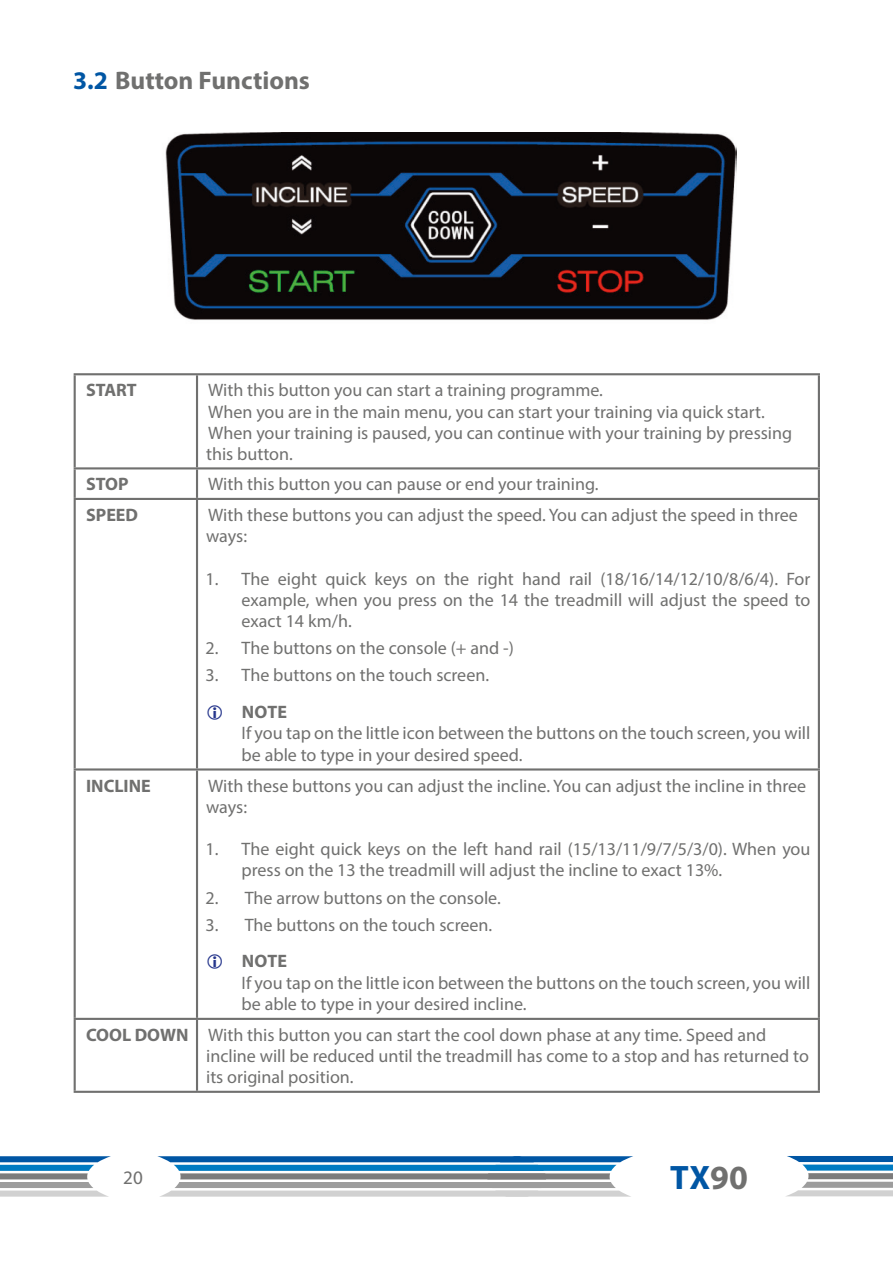
<style>
.page{position:relative;width:893px;height:1263px;background:#fff}
.page>*{position:absolute;margin:0;border:0;box-sizing:border-box;transform-origin:0 0}
.t1{font:700 34.05px "Myriad Pro";color:#0056a4}
.t2{font:700 25.5px "Myriad Pro";color:#70706f}
.t3{font:19.05px "Myriad Pro";color:#70706f}
.Text_Hinweise{font:18px/21.1px "Myriad Pro";color:#70706f}
.t4{font:700 18px "Myriad Pro";color:#70706f}
.s1{color:#0056a4}
.s2{color:#70706f}
</style>
<div class="page">
<img style="left:165px;top:133px;width:572px;height:187px">
<svg style="left:787px;top:1156px;width:106px;height:40px"></svg>
<svg style="left:0;top:1156px;width:111px;height:40px"></svg>
<svg style="left:157px;top:1156px;width:476px;height:40px"></svg>
<hr style="left:74px;top:375px;width:2px;height:92px;background:#70706f">
<hr style="left:74px;top:373px;width:123px;height:2px;background:#70706f">
<hr style="left:196px;top:375px;width:2px;height:92px;background:#70706f">
<hr style="left:197px;top:373px;width:623px;height:2px;background:#70706f">
<hr style="left:818px;top:375px;width:2px;height:92px;background:#70706f">
<hr style="left:74px;top:469px;width:2px;height:29px;background:#70706f">
<hr style="left:74px;top:467px;width:123px;height:2px;background:#70706f">
<hr style="left:196px;top:469px;width:2px;height:29px;background:#70706f">
<hr style="left:197px;top:467px;width:623px;height:2px;background:#70706f">
<hr style="left:818px;top:469px;width:2px;height:29px;background:#70706f">
<hr style="left:74px;top:500px;width:2px;height:268px;background:#70706f">
<hr style="left:74px;top:498px;width:123px;height:2px;background:#70706f">
<hr style="left:196px;top:500px;width:2px;height:268px;background:#70706f">
<hr style="left:197px;top:498px;width:623px;height:2px;background:#70706f">
<hr style="left:818px;top:500px;width:2px;height:268px;background:#70706f">
<hr style="left:74px;top:770px;width:2px;height:248px;background:#70706f">
<hr style="left:74px;top:768px;width:123px;height:2px;background:#70706f">
<hr style="left:196px;top:770px;width:2px;height:248px;background:#70706f">
<hr style="left:197px;top:768px;width:623px;height:2px;background:#70706f">
<hr style="left:818px;top:770px;width:2px;height:248px;background:#70706f">
<hr style="left:74px;top:1020px;width:2px;height:71px;background:#70706f">
<hr style="left:74px;top:1018px;width:123px;height:2px;background:#70706f">
<hr style="left:74px;top:1091px;width:123px;height:2px;background:#70706f">
<hr style="left:196px;top:1020px;width:2px;height:71px;background:#70706f">
<hr style="left:197px;top:1018px;width:623px;height:2px;background:#70706f">
<hr style="left:818px;top:1020px;width:2px;height:71px;background:#70706f">
<hr style="left:197px;top:1091px;width:623px;height:2px;background:#70706f">
<p class="t2" style="left:73px;top:64px;width:238px"><span class="s1">3.2</span> Button Functions</p>
<p class="t4" style="left:86px;top:378px;width:52px">START</p>
<p class="Text_Hinweise" style="left:208px;top:379px;width:396px">With this button you can start a training programme.</p>
<p class="Text_Hinweise" style="left:208px;top:401px;width:558px">When you are in the main menu, you can start your training via quick start.</p>
<p class="Text_Hinweise" style="left:206px;top:422px;width:588px">When your training is paused, you can continue with your training by pressing this button.</p>
<p class="t4" style="left:86px;top:473px;width:44px">STOP</p>
<p class="Text_Hinweise" style="left:208px;top:473px;width:392px">With this button you can pause or end your training.</p>
<p class="t4" style="left:86px;top:503px;width:54px">SPEED</p>
<p class="Text_Hinweise" style="left:206px;top:504px;width:593px">With these buttons you can adjust the speed. You can adjust the speed in three ways:</p>
<p class="Text_Hinweise" style="left:242px;top:568px;width:570px;text-align:justify;text-indent:-36px">1. The eight quick keys on the right hand rail (18/16/14/12/10/8/6/4). For example, when you press on the 14 the treadmill will adjust the speed to exact 14 km/h.</p>
<p class="Text_Hinweise" style="left:205px;top:637px;width:310px">2. The buttons on the console (+ and -)</p>
<p class="Text_Hinweise" style="left:205px;top:665px;width:285px">3. The buttons on the touch screen.</p>
<p class="t4" style="left:242px;top:700px;width:47px">NOTE</p>
<p class="Text_Hinweise" style="left:242px;top:722px;width:570px;line-height:21.6px">If you tap on the little icon between the buttons on the touch screen, you will be able to type in your desired speed.</p>
<p class="t4" style="left:86px;top:774px;width:66px">INCLINE</p>
<p class="Text_Hinweise" style="left:206px;top:775px;width:601px">With these buttons you can adjust the incline. You can adjust the incline in three ways:</p>
<p class="Text_Hinweise" style="left:242px;top:838px;width:570px;text-indent:-36px">1. The eight quick keys on the left hand rail (15/13/11/9/7/5/3/0). When you press on the 13 the treadmill will adjust the incline to exact 13%.</p>
<p class="Text_Hinweise" style="left:205px;top:887px;width:297px">2. The arrow buttons on the console.</p>
<p class="Text_Hinweise" style="left:205px;top:914px;width:288px">3. The buttons on the touch screen.</p>
<p class="t4" style="left:242px;top:949px;width:47px">NOTE</p>
<p class="Text_Hinweise" style="left:242px;top:972px;width:570px;line-height:21.6px">If you tap on the little icon between the buttons on the touch screen, you will be able to type in your desired incline.</p>
<p class="t4" style="left:86px;top:1023px;width:104px">COOL DOWN</p>
<p class="Text_Hinweise" style="left:206px;top:1024px;width:604px">With this button you can start the cool down phase at any time. Speed and incline will be reduced until the treadmill has come to a stop and has returned to its original position.</p>
<p class="t3" style="left:123px;top:1166px;width:21px">20</p>
<h1 class="t1" style="left:670px;top:1155px;width:79px">TX<span class="s2">90</span></h1>
</div>
